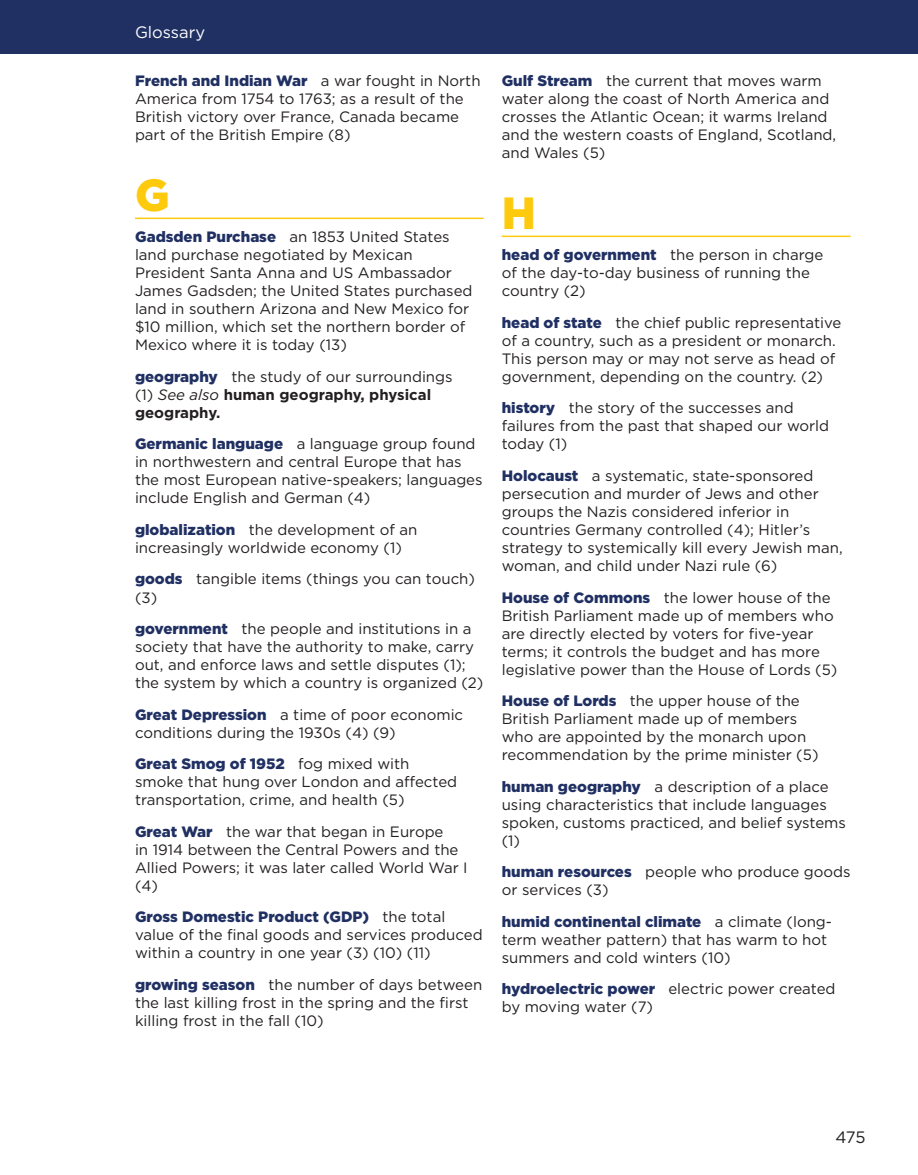
<style>
.page{position:relative;width:918px;height:1175px;background:#fff}
.page>*{position:absolute;margin:0;border:0;box-sizing:border-box;transform-origin:0 0}
.Glossary_-_LETTER{font:900 45px "Gotham";color:#fdca0d}
.t1{font:16.5px "Gotham";color:#fff}
.t2{font:16.5px "Gotham";color:#231f20}
.Body_-_Glossary{font:15px/18px "Gotham";color:#231f20}
.Body_-_Glossary-2{font:700 15px/18px "Gotham";color:#231f20}
.s1{font-weight:900;color:#203063}
.s2{font-weight:400}
.s3{font-weight:400;font-style:italic}
</style>
<div class="page">
<hr style="left:135px;top:217px;width:349px;height:2px;background:#fdca0d">
<hr style="left:502px;top:235px;width:348px;height:2px;background:#fdca0d">
<div style="left:0;top:0;width:918px;height:54px;background:#203063"></div>
<p class="t1" style="left:135px;top:22px;width:72px">Glossary</p>
<p class="Body_-_Glossary" style="left:135px;top:72px;width:347px"><span class="s1">French and Indian War</span> a war fought in North America from 1754 to 1763; as a result of the British victory over France, Canada became part of the British Empire (8)</p>
<p class="Glossary_-_LETTER" style="left:135px;top:164px;width:36px">G</p>
<p class="Body_-_Glossary" style="left:135px;top:228px;width:339px"><span class="s1">Gadsden Purchase</span> an 1853 United States land purchase negotiated by Mexican President Santa Anna and US Ambassador James Gadsden; the United States purchased land in southern Arizona and New Mexico for $10 million, which set the northern border of Mexico where it is today (13)</p>
<p class="Body_-_Glossary-2" style="left:135px;top:367px;width:319px"><span class="s1">geography</span> <span class="s2">the study of our surroundings (1)</span> <span class="s3">See also</span> human geography, physical geography.</p>
<p class="Body_-_Glossary" style="left:135px;top:435px;width:349px"><span class="s1">Germanic language</span> a language group found in northwestern and central Europe that has the most European native-speakers; languages include English and German (4)</p>
<p class="Body_-_Glossary" style="left:135px;top:520px;width:284px"><span class="s1">globalization</span> the development of an increasingly worldwide economy (1)</p>
<p class="Body_-_Glossary" style="left:135px;top:570px;width:342px"><span class="s1">goods</span> tangible items (things you can touch) (3)</p>
<p class="Body_-_Glossary" style="left:135px;top:619px;width:350px"><span class="s1">government</span> the people and institutions in a society that have the authority to make, carry out, and enforce laws and settle disputes (1); the system by which a country is organized (2)</p>
<p class="Body_-_Glossary" style="left:135px;top:705px;width:330px"><span class="s1">Great Depression</span> a time of poor economic conditions during the 1930s (4) (9)</p>
<p class="Body_-_Glossary" style="left:135px;top:754px;width:324px"><span class="s1">Great Smog of 1952</span> fog mixed with smoke that hung over London and affected transportation, crime, and health (5)</p>
<p class="Body_-_Glossary" style="left:135px;top:822px;width:334px"><span class="s1">Great War</span> the war that began in Europe<br>in 1914 between the Central Powers and the<br>Allied Powers; it was later called World War I (4)</p>
<p class="Body_-_Glossary" style="left:135px;top:907px;width:349px"><span class="s1">Gross Domestic Product (GDP)</span> the total value of the final goods and services produced within a country in one year (3) (10) (11)</p>
<p class="Body_-_Glossary" style="left:135px;top:975px;width:349px"><span class="s1">growing season</span> the number of days between the last killing frost in the spring and the first killing frost in the fall (10)</p>
<p class="Body_-_Glossary" style="left:502px;top:72px;width:336px"><span class="s1">Gulf Stream</span> the current that moves warm water along the coast of North America and crosses the Atlantic Ocean; it warms Ireland and the western coasts of England, Scotland, and Wales (5)</p>
<p class="Glossary_-_LETTER" style="left:502px;top:182px;width:36px">H</p>
<p class="Body_-_Glossary" style="left:502px;top:246px;width:323px"><span class="s1">head of government</span> the person in charge of the day-to-day business of running the country (2)</p>
<p class="Body_-_Glossary" style="left:502px;top:313px;width:341px"><span class="s1">head of state</span> the chief public representative of a country, such as a president or monarch.<br>This person may or may not serve as head of government, depending on the country. (2)</p>
<p class="Body_-_Glossary" style="left:502px;top:399px;width:329px"><span class="s1">history</span> the story of the successes and failures from the past that shaped our world today (1)</p>
<p class="Body_-_Glossary" style="left:502px;top:466px;width:343px"><span class="s1">Holocaust</span> a systematic, state-sponsored persecution and murder of Jews and other groups the Nazis considered inferior in countries Germany controlled (4); Hitler’s strategy to systemically kill every Jewish man, woman, and child under Nazi rule (6)</p>
<p class="Body_-_Glossary" style="left:502px;top:588px;width:337px"><span class="s1">House of Commons</span> the lower house of the British Parliament made up of members who are directly elected by voters for five-year terms; it controls the budget and has more legislative power than the House of Lords (5)</p>
<p class="Body_-_Glossary" style="left:502px;top:691px;width:318px"><span class="s1">House of Lords</span> the upper house of the British Parliament made up of members who are appointed by the monarch upon recommendation by the prime minister (5)</p>
<p class="Body_-_Glossary" style="left:502px;top:777px;width:346px"><span class="s1">human geography</span> a description of a place using characteristics that include languages spoken, customs practiced, and belief systems (1)</p>
<p class="Body_-_Glossary" style="left:502px;top:862px;width:350px"><span class="s1">human resources</span> people who produce goods or services (3)</p>
<p class="Body_-_Glossary" style="left:502px;top:912px;width:332px"><span class="s1">humid continental climate</span> a climate (long&shy;term weather pattern) that has warm to hot summers and cold winters (10)</p>
<p class="Body_-_Glossary" style="left:502px;top:979px;width:335px"><span class="s1">hydroelectric power</span> electric power created by moving water (7)</p>
<p class="t2" style="left:836px;top:1126px;width:31px">475</p>
</div>
